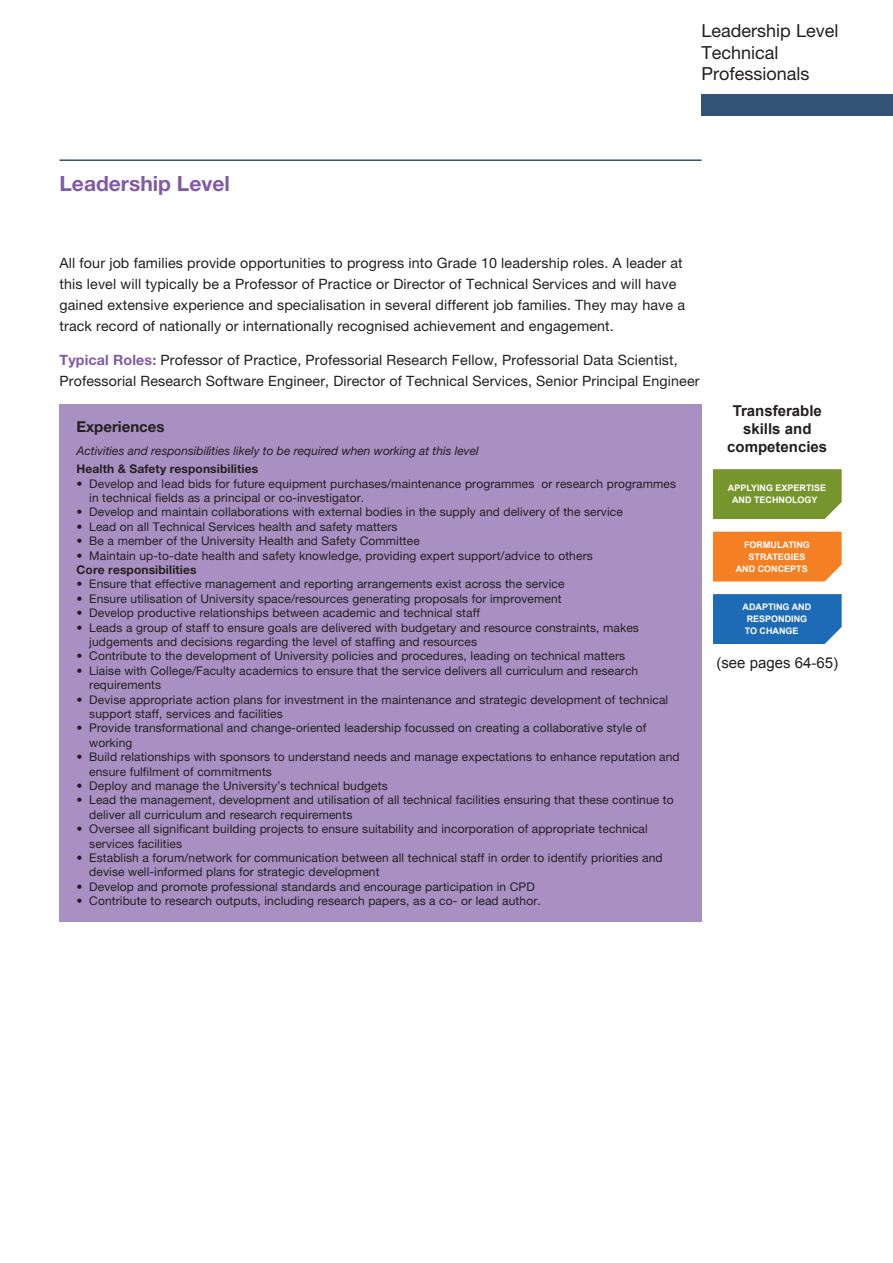
<style>
.page{position:relative;width:893px;height:1263px;background:#fff}
.page>*{position:absolute;margin:0;border:0;box-sizing:border-box;transform-origin:0 0}
.t1{font:700 21px "Helvetica Neue";color:#825aa5}
.t2{font:18px/21.6px "Helvetica Neue";color:#231f20}
.t3{font:700 15px/18px "Arial";color:#231f20;text-align:center}
.t4{font:15px "Arial";color:#231f20}
.t5{font:700 15px "Helvetica Neue";color:#231f20}
.t6{font:14.25px/21px "Helvetica Neue";letter-spacing:.01em;color:#231f20}
.t7{font:12px/14.4px "Helvetica Neue";letter-spacing:.01em;color:#231f20}
.t8{font:12px "Helvetica Neue Italic 2";color:#231f20}
.t9{font:700 12px "Helvetica Neue";letter-spacing:.01em;color:#231f20}
.t10{font:700 9px/12px "Arial";color:#fff;text-align:center}
.s1{font-weight:700;color:#825aa5}
</style>
<div class="page">
<div style="left:702px;top:95px;width:191px;height:21px;background:#325373"></div>
<hr style="left:60px;top:159px;width:642px;height:2px;background:#325373">
<div style="left:60px;top:405px;width:642px;height:517px;background:#a990c3"></div>
<div style="left:713px;top:469px;width:129px;height:50px;background:#76952c"></div>
<div style="left:713px;top:532px;width:129px;height:49px;background:#f58023"></div>
<div style="left:713px;top:594px;width:129px;height:50px;background:#1d6ab5"></div>
<h1 class="t1" style="left:60px;top:171px;width:172px">Leadership Level</h1>
<h2 class="t2" style="left:702px;top:20px;width:138px">Leadership Level<br>Technical<br>Professionals</h2>
<p class="t6" style="left:60px;top:252px;width:627px">All four job families provide opportunities to progress into Grade 10 leadership roles. A leader at this level will typically be a Professor of Practice or Director of Technical Services and will have gained extensive experience and specialisation in several different job families. They may have a track record of nationally or internationally recognised achievement and engagement.</p>
<p class="t6" style="left:60px;top:349px;width:641px"><span class="s1">Typical Roles:</span> Professor of Practice, Professorial Research Fellow, Professorial Data Scientist,<br>Professorial Research Software Engineer, Director of Technical Services, Senior Principal Engineer</p>
<p class="t5" style="left:77px;top:418px;width:90px">Experiences</p>
<p class="t8" style="left:77px;top:443px;width:404px">Activities and responsibilities likely to be required when working at this level</p>
<p class="t9" style="left:77px;top:461px;width:183px">Health &amp; Safety responsibilities</p>
<p class="t7" style="left:89px;top:476px;width:588px;text-indent:-13px">• Develop and lead bids for future equipment purchases/maintenance programmes or research programmes in technical fields as a principal or co-investigator.</p>
<p class="t7" style="left:77px;top:505px;width:548px">• Develop and maintain collaborations with external bodies in the supply and delivery of the service</p>
<p class="t7" style="left:77px;top:519px;width:322px">• Lead on all Technical Services health and safety matters</p>
<p class="t7" style="left:77px;top:534px;width:345px">• Be a member of the University Health and Safety Committee</p>
<p class="t7" style="left:77px;top:548px;width:518px">• Maintain up-to-date health and safety knowledge, providing expert support/advice to others</p>
<p class="t9" style="left:77px;top:562px;width:122px">Core responsibilities</p>
<p class="t7" style="left:77px;top:577px;width:489px">• Ensure that effective management and reporting arrangements exist across the service</p>
<p class="t7" style="left:77px;top:591px;width:487px">• Ensure utilisation of University space/resources generating proposals for improvement</p>
<p class="t7" style="left:77px;top:606px;width:405px">• Develop productive relationships between academic and technical staff</p>
<p class="t7" style="left:89px;top:620px;width:551px;text-indent:-13px">• Leads a group of staff to ensure goals are delivered with budgetary and resource constraints, makes judgements and decisions regarding the level of staffing and resources</p>
<p class="t7" style="left:77px;top:649px;width:550px">• Contribute to the development of University policies and procedures, leading on technical matters</p>
<p class="t7" style="left:89px;top:663px;width:550px;text-indent:-13px">• Liaise with College/Faculty academics to ensure that the service delivers all curriculum and research requirements</p>
<p class="t7" style="left:89px;top:692px;width:580px;text-indent:-13px">• Devise appropriate action plans for investment in the maintenance and strategic development of technical support staff, services and facilities</p>
<p class="t7" style="left:89px;top:721px;width:558px;text-indent:-13px">• Provide transformational and change-oriented leadership focussed on creating a collaborative style of working</p>
<p class="t7" style="left:89px;top:750px;width:592px;text-indent:-13px">• Build relationships with sponsors to understand needs and manage expectations to enhance reputation and ensure fulfilment of commitments</p>
<p class="t7" style="left:77px;top:778px;width:313px">• Deploy and manage the University’s technical budgets</p>
<p class="t7" style="left:89px;top:793px;width:586px;text-indent:-13px">• Lead the management, development and utilisation of all technical facilities ensuring that these continue to deliver all curriculum and research requirements</p>
<p class="t7" style="left:89px;top:822px;width:560px;text-indent:-13px">• Oversee all significant building projects to ensure suitability and incorporation of appropriate technical services facilities</p>
<p class="t7" style="left:89px;top:850px;width:575px;text-indent:-13px">• Establish a forum/network for communication between all technical staff in order to identify priorities and devise well-informed plans for strategic development</p>
<p class="t7" style="left:77px;top:879px;width:460px">• Develop and promote professional standards and encourage participation in CPD</p>
<p class="t7" style="left:77px;top:894px;width:466px">• Contribute to research outputs, including research papers, as a co- or lead author.</p>
<p class="t3" style="left:727px;top:403px;width:102px">Transferable skills and competencies</p>
<p class="t10" style="left:728px;top:482px;width:100px">APPLYING EXPERTISE<br>AND TECHNOLOGY</p>
<p class="t10" style="left:744px;top:539px;width:67px">FORMULATING</p>
<p class="t10" style="left:748px;top:551px;width:58px">STRATEGIES</p>
<p class="t10" style="left:736px;top:563px;width:73px">AND CONCEPTS</p>
<p class="t10" style="left:743px;top:601px;width:70px;text-align:left">ADAPTING AND<br>RESPONDING<br>TO CHANGE</p>
<p class="t4" style="left:716px;top:652px;width:123px">(see pages 64-65)</p>
</div>
